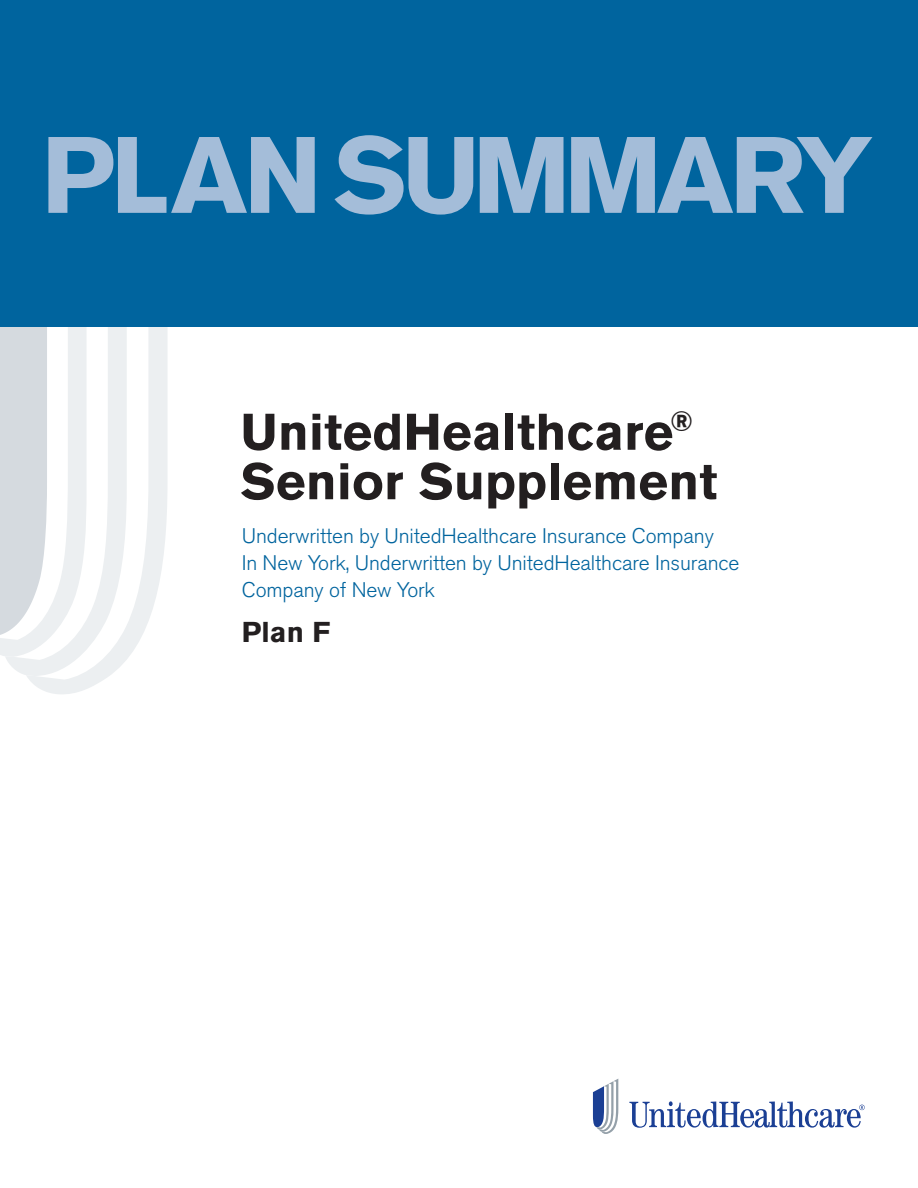
<style>
.page{position:relative;width:918px;height:1188px;background:#fff}
.page>*{position:absolute;margin:0;border:0;box-sizing:border-box;transform-origin:0 0}
.t1{font:700 107.4px "Akzidenz Grotesk Std";letter-spacing:-.045em;color:#a4bdd9}
.t2{font:700 51px/49.5px "Akzidenz Grotesk Std";letter-spacing:.005em;color:#231f20}
.t3{font:700 28.5px "Akzidenz Grotesk BE";color:#231f20}
.t4{font:300 21px/27px "Akzidenz Grotesk Std";letter-spacing:-.005em;color:#00649e}
</style>
<div class="page">
<svg style="left:0;top:326px;width:5px;height:330px"></svg>
<svg style="left:5px;top:326px;width:21px;height:349px;fill:#d5dadf"></svg>
<svg style="left:26px;top:326px;width:142px;height:368px"></svg>
<div style="left:0;top:0;width:918px;height:326px;background:#00649e"></div>
<svg style="left:629px;top:1101px;width:236px;height:27px"></svg>
<svg style="left:593px;top:1079px;width:25px;height:55px"></svg>
<p class="t1" style="left:41px;top:113px;width:833px">PLAN SUMMARY</p>
<p class="t2" style="left:241px;top:407px;width:478px">UnitedHealthcare<sup>®<br></sup>Senior Supplement</p>
<p class="t4" style="left:242px;top:523px;width:499px">Underwritten by UnitedHealthcare Insurance Company<br>In New York, Underwritten by UnitedHealthcare Insurance<br>Company of New York</p>
<p class="t3" style="left:242px;top:616px;width:90px">Plan F</p>
</div>
